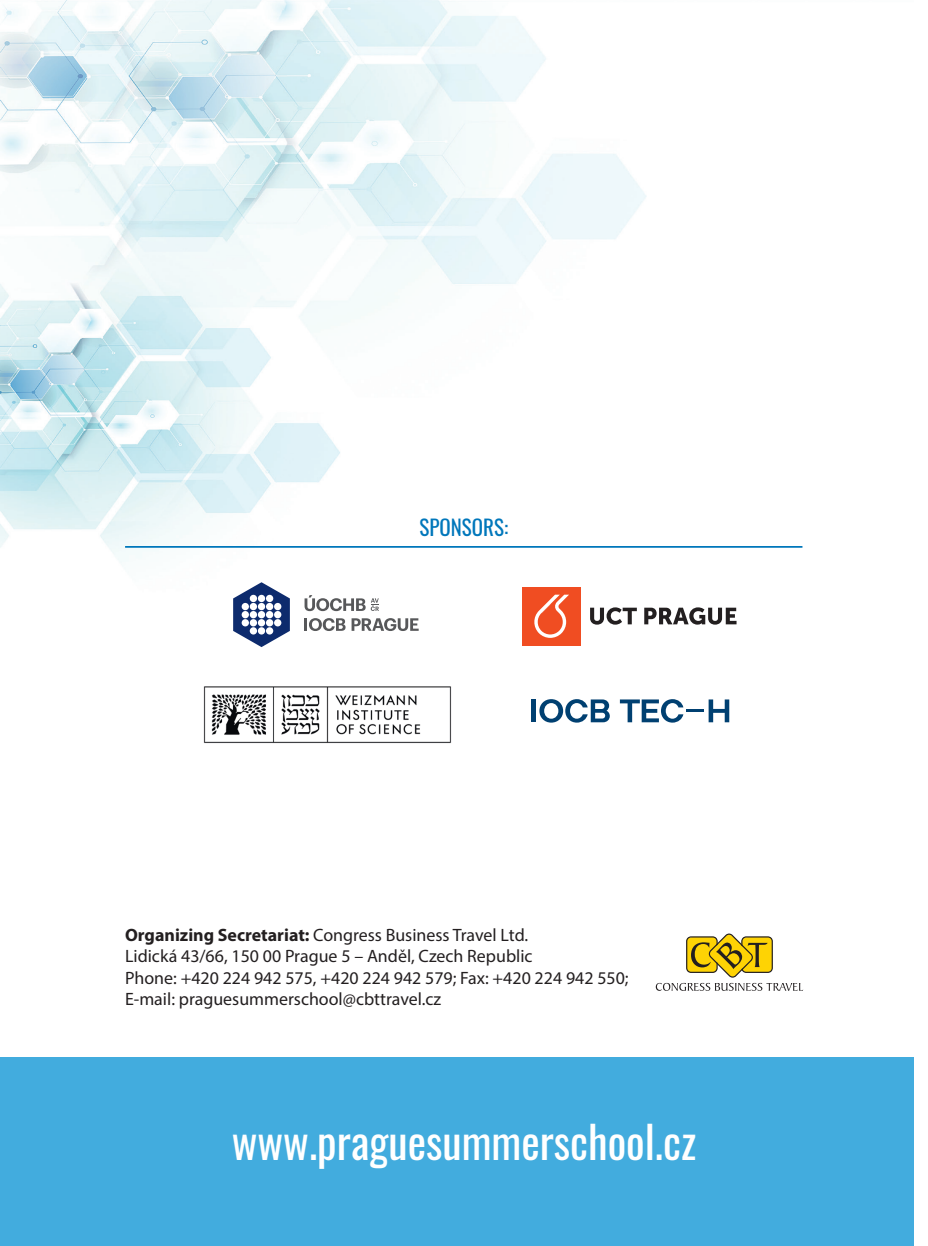
<style>
.page{position:relative;width:928px;height:1246px;background:#fff}
.page>*{position:absolute;margin:0;border:0;box-sizing:border-box;transform-origin:0 0}
.t1{font:43.75px "Oswald";color:#fff}
.t2{font:21px "Oswald";color:#07b}
.t3{font:17.85px/21.5px "Myriad Pro";color:#231f20}
.s1{font-weight:700}
</style>
<div class="page">
<img style="left:0;top:0;width:803px;height:646px">
<div style="left:0;top:1057px;width:913px;height:188px;background:#42acde"></div>
<hr style="left:125px;top:546px;width:677px;height:1px;background:#07b">
<svg style="left:233px;top:582px;width:57px;height:65px"></svg>
<div style="left:258px;top:594px;width:7px;height:8px;background:#fff;border-radius:50%"></div>
<div style="left:266px;top:594px;width:7px;height:8px;background:#fff;border-radius:50%"></div>
<div style="left:250px;top:594px;width:7px;height:8px;background:#fff;border-radius:50%"></div>
<div style="left:258px;top:602px;width:7px;height:8px;background:#fff;border-radius:50%"></div>
<div style="left:266px;top:602px;width:7px;height:8px;background:#fff;border-radius:50%"></div>
<div style="left:242px;top:602px;width:7px;height:8px;background:#fff;border-radius:50%"></div>
<div style="left:274px;top:602px;width:7px;height:8px;background:#fff;border-radius:50%"></div>
<div style="left:250px;top:602px;width:7px;height:8px;background:#fff;border-radius:50%"></div>
<div style="left:258px;top:611px;width:7px;height:7px;background:#fff;border-radius:50%"></div>
<div style="left:266px;top:611px;width:7px;height:7px;background:#fff;border-radius:50%"></div>
<div style="left:242px;top:611px;width:7px;height:7px;background:#fff;border-radius:50%"></div>
<div style="left:274px;top:611px;width:7px;height:7px;background:#fff;border-radius:50%"></div>
<div style="left:250px;top:611px;width:7px;height:7px;background:#fff;border-radius:50%"></div>
<div style="left:258px;top:619px;width:7px;height:7px;background:#fff;border-radius:50%"></div>
<div style="left:266px;top:619px;width:7px;height:7px;background:#fff;border-radius:50%"></div>
<div style="left:242px;top:619px;width:7px;height:7px;background:#fff;border-radius:50%"></div>
<div style="left:274px;top:619px;width:7px;height:7px;background:#fff;border-radius:50%"></div>
<div style="left:250px;top:619px;width:7px;height:7px;background:#fff;border-radius:50%"></div>
<div style="left:258px;top:627px;width:7px;height:7px;background:#fff;border-radius:50%"></div>
<div style="left:266px;top:627px;width:7px;height:7px;background:#fff;border-radius:50%"></div>
<div style="left:250px;top:627px;width:7px;height:7px;background:#fff;border-radius:50%"></div>
<svg style="left:304px;top:618px;width:41px;height:13px"></svg>
<svg style="left:351px;top:618px;width:68px;height:13px"></svg>
<svg style="left:304px;top:595px;width:75px;height:16px"></svg>
<div style="left:522px;top:587px;width:58px;height:58px;background:#f04d22"></div>
<svg style="left:534px;top:594px;width:35px;height:43px"></svg>
<svg style="left:590px;top:607px;width:47px;height:17px"></svg>
<svg style="left:644px;top:607px;width:92px;height:17px"></svg>
<img style="left:204px;top:686px;width:247px;height:57px">
<hr style="left:532px;top:699px;width:4px;height:23px;background:#004071">
<svg style="left:539px;top:699px;width:71px;height:23px"></svg>
<svg style="left:620px;top:699px;width:63px;height:23px"></svg>
<svg style="left:708px;top:699px;width:21px;height:23px"></svg>
<hr style="left:686px;top:709px;width:18px;height:3px;background:#004071">
<svg style="left:656px;top:933px;width:147px;height:57px"></svg>
<p class="t2" style="left:419px;top:513px;width:90px">SPONSORS:</p>
<p class="t3" style="left:125px;top:923px;width:505px"><span class="s1">Organizing Secretariat:</span> Congress Business Travel Ltd.<br>Lidická 43/66, 150 00 Prague 5 – Anděl, Czech Republic<br>Phone: +420 224 942 575, +420 224 942 579; Fax: +420 224 942 550; E-mail: praguesummerschool@cbttravel.cz</p>
<h1 class="t1" style="left:232px;top:1111px;width:466px">www.praguesummerschool.cz</h1>
</div>
